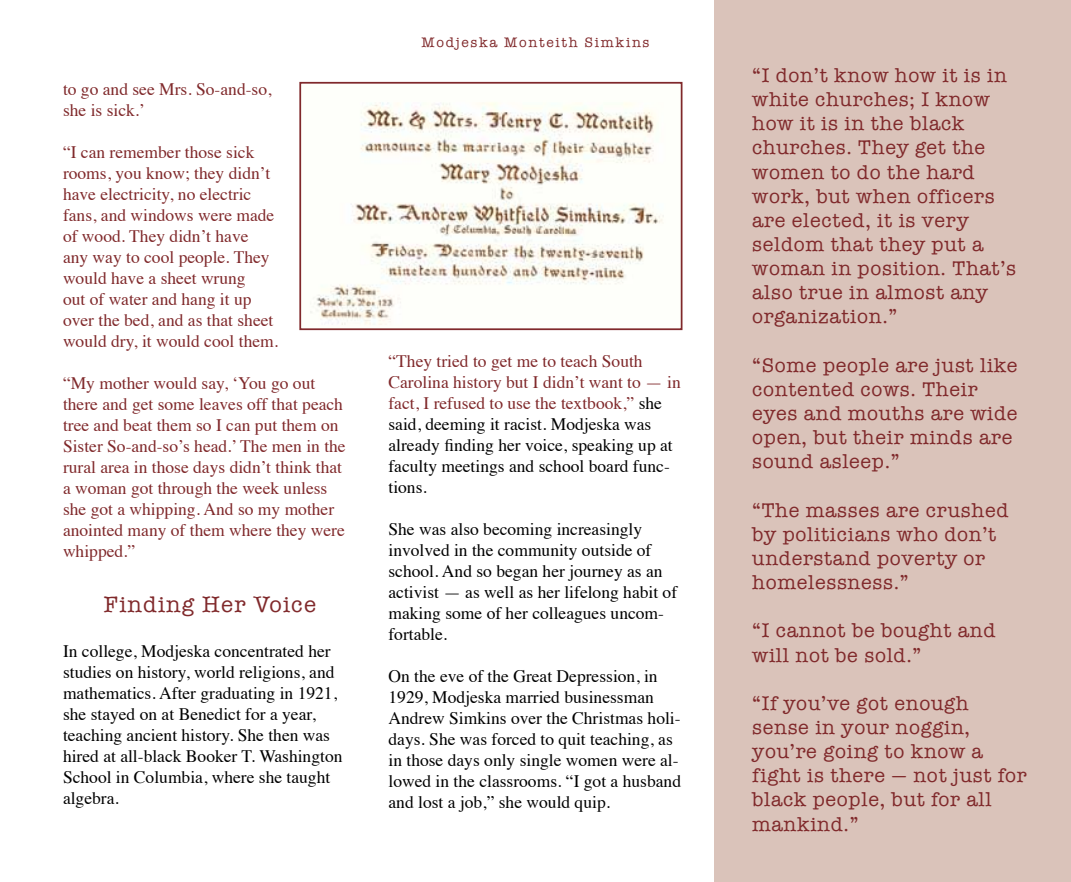
<style>
.page{position:relative;width:1071px;height:882px;background:#fff}
.page>*{position:absolute;margin:0;border:0;box-sizing:border-box;transform-origin:0 0}
.t1{font:22.75px "American Typewriter";letter-spacing:.05em;color:#80292b}
.t2{font:20.12px/24.2px "American Typewriter";letter-spacing:.035em;color:#80292b}
.t3{font:17.5px/21px "Times";color:#000}
.t4{font:17.5px/21px "Times";color:#80292b}
.t5{font:14px "American Typewriter";letter-spacing:.12em;color:#80292b}
.s1{color:#80292b}
</style>
<div class="page">
<div style="left:714px;top:0;width:357px;height:882px;background:#dac3ba"></div>
<img style="left:310px;top:102px;width:354px;height:223px">
<div style="left:299px;top:82px;width:383px;height:248px;border:2px solid #80292b"></div>
<p class="t4" style="left:63px;top:77px;width:210px">to go and see Mrs. So-and-so, she is sick.’</p>
<p class="t4" style="left:63px;top:140px;width:217px">“I can remember those sick rooms, you know; they didn’t have electricity, no electric fans, and windows were made of wood. They didn’t have any way to cool people. They would have a sheet wrung<br>out of water and hang it up over the bed, and as that sheet would dry, it would cool them.</p>
<p class="t4" style="left:63px;top:371px;width:284px">“My mother would say, ‘You go out there and get some leaves off that peach tree and beat them so I can put them on Sister So-and-so’s head.’ The men in the rural area in those days didn’t think that a woman got through the week unless she got a whipping. And so my mother anointed many of them where they were whipped.”</p>
<h1 class="t1" style="left:104px;top:587px;width:214px">Finding Her Voice</h1>
<p class="t3" style="left:63px;top:639px;width:281px">In college, Modjeska concentrated her studies on history, world religions, and mathematics. After graduating in 1921, she stayed on at Benedict for a year, teaching ancient history. She then was hired at all-black Booker T. Washington School in Columbia, where she taught algebra.</p>
<p class="t5" style="left:421px;top:31px;width:230px">Modjeska Monteith Simkins</p>
<p class="t3" style="left:388px;top:349px;width:294px"><span class="s1">“They tried to get me to teach South Carolina history but I didn’t want to — in fact, I refused to use the textbook,”</span> she said, deeming it racist. Modjeska was already finding her voice, speaking up at faculty meetings and school board func&shy;tions.</p>
<p class="t3" style="left:389px;top:517px;width:290px">She was also becoming increasingly involved in the community outside of school. And so began her journey as an activist — as well as her lifelong habit of making some of her colleagues uncom&shy;fortable.</p>
<p class="t3" style="left:388px;top:664px;width:294px">On the eve of the Great Depression, in 1929, Modjeska married businessman Andrew Simkins over the Christmas holi&shy;days. She was forced to quit teaching, as in those days only single women were al&shy;lowed in the classrooms. “I got a husband and lost a job,” she would quip.</p>
<p class="t2" style="left:752px;top:63px;width:265px">“I don’t know how it is in white churches; I know how it is in the black churches. They get the women to do the hard work, but when officers are elected, it is very seldom that they put a woman in position. That’s also true in almost any organization.”</p>
<p class="t2" style="left:752px;top:352px;width:267px">“Some people are just like contented cows. Their eyes and mouths are wide open, but their minds are sound asleep.”</p>
<p class="t2" style="left:752px;top:497px;width:258px">“The masses are crushed by politicians who don’t understand poverty or homelessness.”</p>
<p class="t2" style="left:752px;top:618px;width:245px">“I cannot be bought and will not be sold.”</p>
<p class="t2" style="left:752px;top:690px;width:276px">“If you’ve got enough sense in your noggin, you’re going to know a fight is there — not just for black people, but for all mankind.”</p>
</div>
